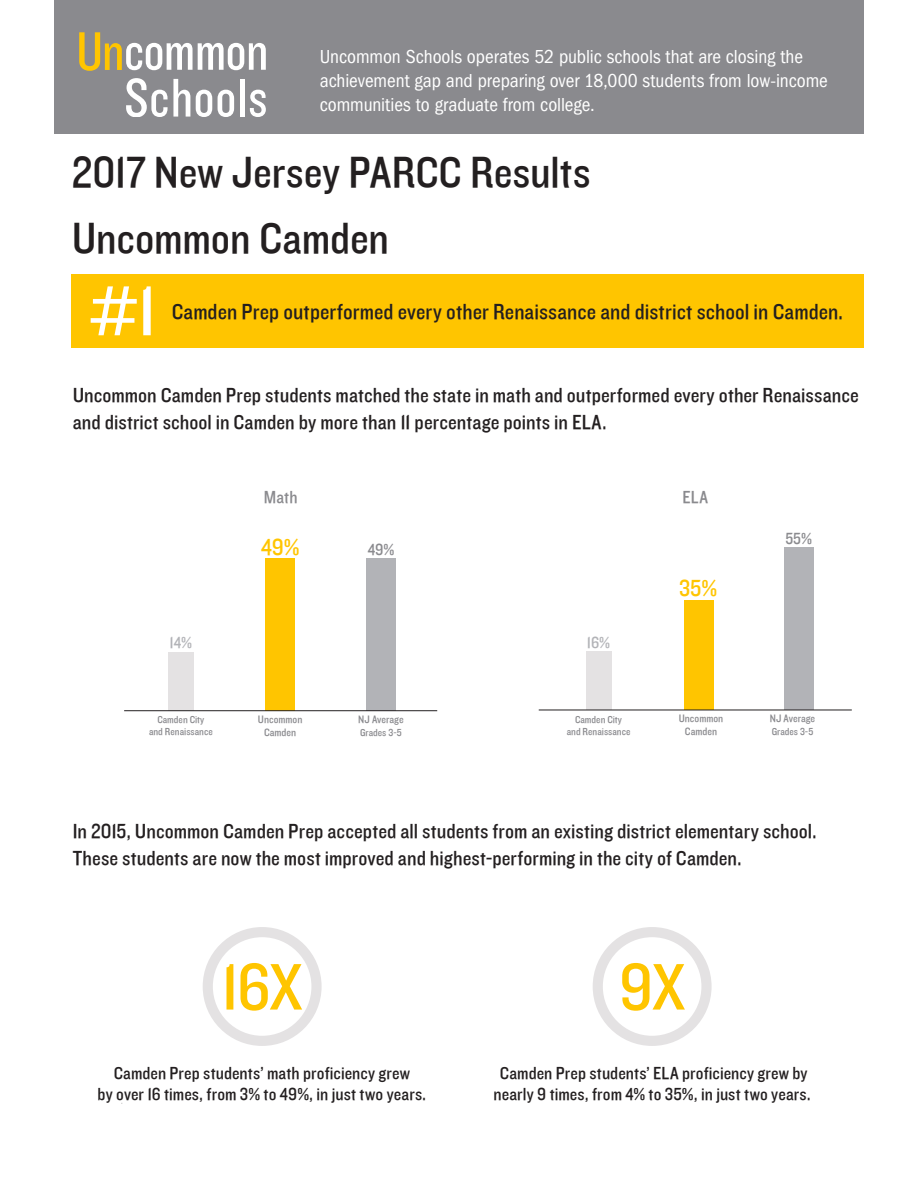
<style>
.page{position:relative;width:918px;height:1188px;background:#fff}
.page>*{position:absolute;margin:0;border:0;box-sizing:border-box;transform-origin:0 0}
.t1{font:73.35px "Knockout HTF30 Junior Welterwt";color:#fff}
.t2{font:68.25px "Knockout HTF30 Junior Welterwt";color:#ffc500}
.t3{font:45px "Knockout HTF30 Junior Welterwt";letter-spacing:-.005em;color:#231f20}
.t4{font:24px "Knockout HTF30 Junior Welterwt";color:#ffc500}
.t5{font:22.5px "Knockout HTF30 Junior Welterwt";color:#231f20}
.t6{font:21px/27px "Knockout HTF30 Junior Welterwt";color:#231f20}
.t7{font:condensed 19.5px/24px "ITC Franklin Gothic Std";letter-spacing:-.005em;color:#fff}
.t8{font:18px/21px "Knockout HTF30 Junior Welterwt";letter-spacing:.005em;color:#231f20;text-align:center}
.t9{font:18px "Knockout HTF30 Junior Welterwt";letter-spacing:.005em;color:#8a8a8e}
.t10{font:16.65px "Knockout HTF30 Junior Welterwt";color:#8a8a8e}
.t11{font:16.65px "Knockout HTF30 Junior Welterwt";color:#b2b3b7}
.t12{font:11.1px/12.5px "Knockout HTF30 Junior Welterwt";color:#8a8a8e;text-align:center}
.t13{font:10.5px/12px "Knockout HTF30 Junior Welterwt";color:#8a8a8e;text-align:center}
</style>
<div class="page">
<div style="left:586px;top:652px;width:25px;height:58px;background:#e4e2e3"></div>
<div style="left:168px;top:652px;width:26px;height:58px;background:#e4e2e3"></div>
<div style="left:71px;top:274px;width:793px;height:74px;background:#ffc500"></div>
<svg style="left:203px;top:927px;width:119px;height:119px"></svg>
<div style="left:54px;top:0;width:810px;height:134px;background:#8a8a8e"></div>
<svg style="left:79px;top:32px;width:187px;height:39px"></svg>
<svg style="left:126px;top:78px;width:64px;height:39px"></svg>
<svg style="left:196px;top:90px;width:16px;height:27px"></svg>
<svg style="left:218px;top:90px;width:16px;height:27px"></svg>
<div style="left:240px;top:79px;width:5px;height:38px;background:#fff"></div>
<svg style="left:250px;top:90px;width:16px;height:27px"></svg>
<div style="left:266px;top:558px;width:29px;height:152px;background:#ffc500"></div>
<div style="left:684px;top:600px;width:29px;height:110px;background:#ffc500"></div>
<div style="left:784px;top:547px;width:29px;height:163px;background:#b2b3b7"></div>
<svg style="left:593px;top:927px;width:119px;height:119px"></svg>
<div style="left:366px;top:558px;width:30px;height:152px;background:#b2b3b7"></div>
<hr style="left:125px;top:710px;width:312px;height:1px;background:#231f20">
<hr style="left:539px;top:710px;width:312px;height:1px;background:#231f20">
<p class="t7" style="left:320px;top:44px;width:509px">Uncommon Schools operates 52 public schools that are closing the achievement gap and preparing over 18,000 students from low-income communities to graduate from college.</p>
<p class="t3" style="left:72px;top:149px;width:520px">2017 New Jersey PARCC Results</p>
<p class="t3" style="left:72px;top:214px;width:319px">Uncommon Camden</p>
<p class="t1" style="left:90px;top:273px;width:68px">#1</p>
<p class="t5" style="left:172px;top:300px;width:673px">Camden Prep outperformed every other Renaissance and district school in Camden.</p>
<p class="t6" style="left:73px;top:382px;width:788px">Uncommon Camden Prep students matched the state in math and outperformed every other Renaissance and district school in Camden by more than 11 percentage points in ELA.</p>
<p class="t11" style="left:170px;top:634px;width:24px">14%</p>
<p class="t13" style="left:149px;top:714px;width:65px">Camden City<br>and Renaissance</p>
<p class="t9" style="left:264px;top:487px;width:35px">Math</p>
<p class="t9" style="left:683px;top:487px;width:27px">ELA</p>
<p class="t4" style="left:261px;top:534px;width:40px">49%</p>
<p class="t10" style="left:368px;top:540px;width:28px">49%</p>
<p class="t11" style="left:587px;top:634px;width:25px">16%</p>
<p class="t4" style="left:679px;top:575px;width:39px">35%</p>
<p class="t10" style="left:785px;top:529px;width:28px">55%</p>
<p class="t12" style="left:258px;top:714px;width:46px">Uncommon<br>Camden</p>
<p class="t12" style="left:679px;top:713px;width:46px">Uncommon<br>Camden</p>
<p class="t12" style="left:770px;top:713px;width:47px">NJ Average</p>
<p class="t13" style="left:567px;top:713px;width:65px">Camden City<br>and Renaissance</p>
<p class="t12" style="left:358px;top:714px;width:47px">NJ Average</p>
<p class="t13" style="left:360px;top:727px;width:43px">Grades 3-5</p>
<p class="t13" style="left:772px;top:725px;width:43px">Grades 3-5</p>
<p class="t6" style="left:73px;top:818px;width:745px">In 2015, Uncommon Camden Prep accepted all students from an existing district elementary school.<br>These students are now the most improved and highest-performing in the city of Camden.</p>
<p class="t2" style="left:221px;top:951px;width:83px">16X</p>
<p class="t2" style="left:619px;top:951px;width:68px">9X</p>
<p class="t8" style="left:98px;top:1063px;width:330px">Camden Prep students’ math proficiency grew<br>by over 16 times, from 3% to 49%, in just two years.</p>
<p class="t8" style="left:494px;top:1063px;width:319px">Camden Prep students’ ELA proficiency grew by nearly 9 times, from 4% to 35%, in just two years.</p>
</div>
